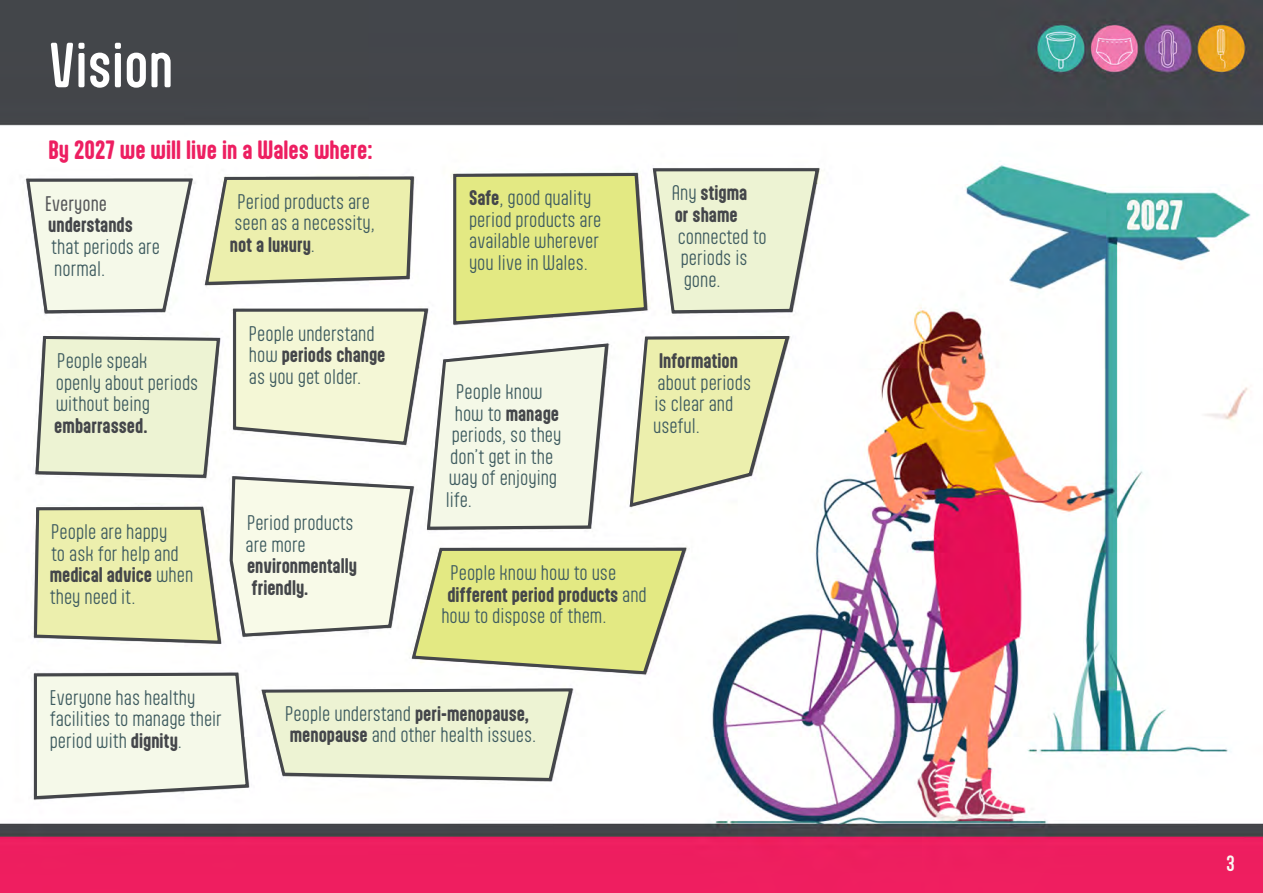
<style>
.page{position:relative;width:1263px;height:893px;background:#fff}
.page>*{position:absolute;margin:0;border:0;box-sizing:border-box;transform-origin:0 0}
.t1{font:500 54px "Aptly";color:#fff}
.t2{font:700 22.5px "Aptly";color:#ed1f61}
.t3{font:500 18.75px "Aptly";color:#f9f8f3}
.t4{font:300 18px/21.6px "Aptly";color:#3f5c60}
.t5{font:700 18px "Aptly";color:#44464a}
.t6{font:18px "Aptly";color:#58595b}
.s1{font-weight:700;color:#44464a}
.s2{font-weight:300;color:#3f5c60}
</style>
<div class="page">
<img style="left:0;top:0;width:1263px;height:893px">
<svg style="left:25px;top:166px;width:796px;height:635px"></svg>
<p class="t1" style="left:48px;top:32px;width:126px">Vision</p>
<p class="t2" style="left:48px;top:136px;width:326px">By 2027 we will live in a Wales where:</p>
<p class="t6" style="left:45px;top:192px;width:63px">Everyone</p>
<p class="t5" style="left:48px;top:214px;width:86px">understands</p>
<p class="t4" style="left:51px;top:235px;width:110px">that periods are</p>
<p class="t4" style="left:54px;top:257px;width:52px">normal.</p>
<p class="t4" style="left:230px;top:190px;width:147px;text-indent:8px">Period products are seen as a necessity, <span class="s1">not a luxury</span>.</p>
<p class="t4" style="left:54px;top:350px;width:146px">People speak<br>openly about periods without being <span class="s1">embarrassed.</span></p>
<p class="t4" style="left:50px;top:520px;width:145px">People are happy<br>to ask for help and <span class="s1">medical advice</span> when they need it.</p>
<p class="t4" style="left:249px;top:322px;width:138px">People understand how <span class="s1">periods change </span>as you get older.</p>
<p class="t4" style="left:247px;top:511px;width:108px">Period products</p>
<p class="t4" style="left:245px;top:533px;width:62px">are more</p>
<p class="t5" style="left:247px;top:555px;width:111px">environmentally</p>
<p class="t5" style="left:251px;top:576px;width:58px">friendly.</p>
<p class="t4" style="left:469px;top:187px;width:134px"><span class="s1">Safe</span>, good quality period products are available wherever you live in Wales.</p>
<p class="t5" style="left:672px;top:182px;width:77px"><span class="s2">Any</span> stigma</p>
<p class="t5" style="left:675px;top:203px;width:65px">or shame</p>
<p class="t4" style="left:678px;top:225px;width:90px">connected to</p>
<p class="t4" style="left:681px;top:247px;width:68px">periods is</p>
<p class="t4" style="left:684px;top:268px;width:38px">gone.</p>
<p class="t4" style="left:456px;top:380px;width:88px">People know</p>
<p class="t5" style="left:455px;top:402px;width:106px"><span class="s2">how to</span> manage</p>
<p class="t4" style="left:452px;top:424px;width:111px">periods, so they</p>
<p class="t4" style="left:450px;top:445px;width:105px">don’t get in the</p>
<p class="t4" style="left:449px;top:467px;width:110px">way of enjoying</p>
<p class="t4" style="left:446px;top:488px;width:28px">life.</p>
<p class="t4" style="left:653px;top:350px;width:99px;text-indent:6px"><span class="s1">Information </span>about periods is clear and useful.</p>
<p class="t4" style="left:450px;top:561px;width:167px">People know how to use</p>
<p class="t5" style="left:447px;top:583px;width:201px">different period products <span class="s2">and</span></p>
<p class="t4" style="left:441px;top:605px;width:167px">how to dispose of them.</p>
<p class="t4" style="left:50px;top:686px;width:174px">Everyone has healthy facilities to manage their period with <span class="s1">dignity</span>.</p>
<p class="t4" style="left:285px;top:702px;width:252px">People understand <span class="s1">peri-menopause, menopause</span> and other health issues.</p>
<p class="t3" style="left:1226px;top:851px;width:10px">3</p>
</div>
